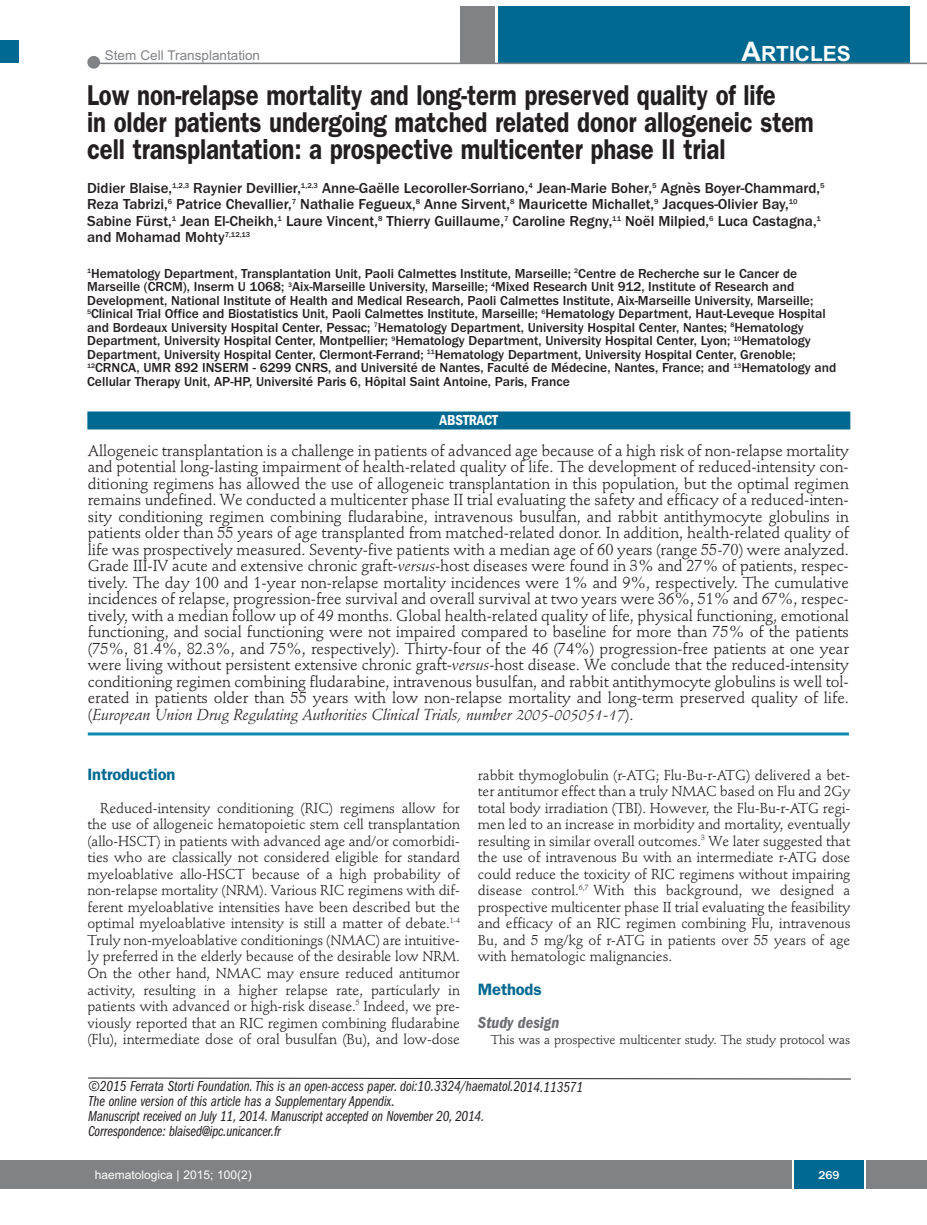
<style>
.page{position:relative;width:927px;height:1225px;background:#fff}
.page>*{position:absolute;margin:0;border:0;box-sizing:border-box;transform-origin:0 0}
.t1{font:600 28.8px/27px "Franklin Gothic";letter-spacing:-.005em;color:#231f20;scale:.83 1}
.t2{font:700 21px "Arial";color:#fff}
.t3{font:600 16.5px "Franklin Gothic";letter-spacing:-.01em;color:#006991}
.t4{font:italic 600 condensed 16.5px "Franklin Gothic";color:#6c6d70}
.t5{font:15.75px/16.5px "Stempel Schneidler";letter-spacing:-.005em;color:#231f20;text-align:justify}
.t6{font:500 15px/16.5px "Franklin Gothic";color:#231f20}
.t7{font:15px/15px "Franklin Gothic Book Cmpr Ital";color:#231f20}
.t8{font:600 condensed 15px "Franklin Gothic";letter-spacing:-.005em;color:#fff}
.t9{font:14.25px/16.5px "Stempel Schneidler";letter-spacing:-.005em;color:#231f20;text-align:justify}
.t10{font:500 13.5px/13.5px "Franklin Gothic";color:#231f20}
.t11{font:13.5px "Arial";color:#808285}
.t12{font:12.75px "Stempel Schneidler";letter-spacing:-.015em;color:#231f20}
.t13{font:12px "Arial";color:#fff}
.t14{font:500 12px "Franklin Gothic";color:#fff}
.s1{font-size:27px}
.s2{font-style:italic}
</style>
<div class="page">
<div style="left:18px;top:1160px;width:909px;height:28px;background:#808285"></div>
<div style="left:498px;top:6px;width:412px;height:56px;background:#006991"></div>
<div style="left:460px;top:6px;width:34px;height:56px;background:#808285"></div>
<div style="left:87px;top:56px;width:13px;height:13px;background:#808285;border-radius:50%"></div>
<hr style="left:95px;top:63px;width:832px;height:1px;background:#808285">
<div style="left:794px;top:1160px;width:70px;height:28px;background:#006991"></div>
<hr style="left:792px;top:1160px;width:2px;height:28px;background:#fff">
<hr style="left:864px;top:1160px;width:2px;height:28px;background:#fff">
<div style="left:0;top:40px;width:19px;height:22px;background:#006991"></div>
<div style="left:0;top:1160px;width:18px;height:28px;background:#808285"></div>
<svg style="left:88px;top:1077px;width:763px;height:2px"></svg>
<hr style="left:88px;top:732px;width:761px;height:3px;background:#0d8aaf">
<div style="left:87px;top:411px;width:763px;height:18px;background:#006991"></div>
<p class="t11" style="left:105px;top:47px;width:157px">Stem Cell Transplantation</p>
<h2 class="t2" style="left:741px;top:42px;width:111px"><span class="s1">A</span>RTICLES</h2>
<h1 class="t1" style="left:87px;top:84px;width:877px">Low non-relapse mortality and long-term preserved quality of life<br>in older patients undergoing matched related donor allogeneic stem cell transplantation: a prospective multicenter phase II trial</h1>
<p class="t6" style="left:87px;top:179px;width:739px">Didier Blaise,<sup>1,2,3</sup> Raynier Devillier,<sup>1,2,3</sup> Anne-Gaëlle Lecoroller-Sorriano,<sup>4</sup> Jean-Marie Boher,<sup>5</sup> Agnès Boyer-Chammard,<sup>5<br></sup>Reza Tabrizi,<sup>6</sup> Patrice Chevallier,<sup>7</sup> Nathalie Fegueux,<sup>8</sup> Anne Sirvent,<sup>8</sup> Mauricette Michallet,<sup>9</sup> Jacques-Olivier Bay,<sup>10<br></sup>Sabine Fürst,<sup>1</sup> Jean El-Cheikh,<sup>1</sup> Laure Vincent,<sup>8</sup> Thierry Guillaume,<sup>7</sup> Caroline Regny,<sup>11</sup> Noël Milpied,<sup>6</sup> Luca Castagna,<sup>1 </sup>and Mohamad Mohty<sup>7,12,13</sup></p>
<p class="t10" style="left:87px;top:266px;width:751px"><sup>1</sup>Hematology Department, Transplantation Unit, Paoli Calmettes Institute, Marseille; <sup>2</sup>Centre de Recherche sur le Cancer de Marseille (CRCM), Inserm U 1068; <sup>3</sup>Aix-Marseille University, Marseille; <sup>4</sup>Mixed Research Unit 912, Institute of Research and Development, National Institute of Health and Medical Research, Paoli Calmettes Institute, Aix-Marseille University, Marseille; <sup>5</sup>Clinical Trial Office and Biostatistics Unit, Paoli Calmettes Institute, Marseille; <sup>6</sup>Hematology Department, Haut-Leveque Hospital and Bordeaux University Hospital Center, Pessac; <sup>7</sup>Hematology Department, University Hospital Center, Nantes; <sup>8</sup>Hematology Department, University Hospital Center, Montpellier; <sup>9</sup>Hematology Department, University Hospital Center, Lyon; <sup>10</sup>Hematology Department, University Hospital Center, Clermont-Ferrand; <sup>11</sup>Hematology Department, University Hospital Center, Grenoble; <sup>12</sup>CRNCA, UMR 892 INSERM - 6299 CNRS, and Université de Nantes, Faculté de Médecine, Nantes, France; and <sup>13</sup>Hematology and Cellular Therapy Unit, AP-HP, Université Paris 6, Hôpital Saint Antoine, Paris, France</p>
<p class="t8" style="left:440px;top:415px;width:60px">ABSTRACT</p>
<p class="t5" style="left:88px;top:443px;width:763px">Allogeneic transplantation is a challenge in patients of advanced age because of a high risk of non-relapse mortality and potential long-lasting impairment of health-related quality of life. The development of reduced-intensity con&shy;ditioning regimens has allowed the use of allogeneic transplantation in this population, but the optimal regimen remains undefined. We conducted a multicenter phase II trial evaluating the safety and efficacy of a reduced-inten&shy;sity conditioning regimen combining fludarabine, intravenous busulfan, and rabbit antithymocyte globulins in patients older than 55 years of age transplanted from matched-related donor. In addition, health-related quality of life was prospectively measured. Seventy-five patients with a median age of 60 years (range 55-70) were analyzed.<br>Grade III-IV acute and extensive chronic graft-<span class="s2">versus</span>-host diseases were found in 3% and 27% of patients, respec&shy;tively. The day 100 and 1-year non-relapse mortality incidences were 1% and 9%, respectively. The cumulative incidences of relapse, progression-free survival and overall survival at two years were 36%, 51% and 67%, respec&shy;tively, with a median follow up of 49 months. Global health-related quality of life, physical functioning, emotional functioning, and social functioning were not impaired compared to baseline for more than 75% of the patients (75%, 81.4%, 82.3%, and 75%, respectively). Thirty-four of the 46 (74%) progression-free patients at one year were living without persistent extensive chronic graft-<span class="s2">versus</span>-host disease. We conclude that the reduced-intensity conditioning regimen combining fludarabine, intravenous busulfan, and rabbit antithymocyte globulins is well tol&shy;erated in patients older than 55 years with low non-relapse mortality and long-term preserved quality of life. (<span class="s2">European Union Drug Regulating Authorities Clinical Trials, number 2005-005051-17</span>).</p>
<p class="t3" style="left:87px;top:768px;width:89px">Introduction</p>
<p class="t9" style="left:87px;top:801px;width:374px;text-indent:13px">Reduced-intensity conditioning (RIC) regimens allow for the use of allogeneic hematopoietic stem cell transplantation (allo-HSCT) in patients with advanced age and/or comorbidi&shy;ties who are classically not considered eligible for standard myeloablative allo-HSCT because of a high probability of non-relapse mortality (NRM). Various RIC regimens with dif&shy;ferent myeloablative intensities have been described but the optimal myeloablative intensity is still a matter of debate.<sup>1-4<br></sup>Truly non-myeloablative conditionings (NMAC) are intuitive&shy;ly preferred in the elderly because of the desirable low NRM.<br>On the other hand, NMAC may ensure reduced antitumor activity, resulting in a higher relapse rate, particularly in patients with advanced or high-risk disease.<sup>5</sup> Indeed, we pre&shy;viously reported that an RIC regimen combining fludarabine (Flu), intermediate dose of oral busulfan (Bu), and low-dose</p>
<p class="t9" style="left:478px;top:768px;width:374px">rabbit thymoglobulin (r-ATG; Flu-Bu-r-ATG) delivered a bet&shy;ter antitumor effect than a truly NMAC based on Flu and 2Gy total body irradiation (TBI). However, the Flu-Bu-r-ATG regi&shy;men led to an increase in morbidity and mortality, eventually resulting in similar overall outcomes.<sup>3</sup> We later suggested that the use of intravenous Bu with an intermediate r-ATG dose could reduce the toxicity of RIC regimens without impairing disease control.<sup>6,7</sup> With this background, we designed a prospective multicenter phase II trial evaluating the feasibility and efficacy of an RIC regimen combining Flu, intravenous Bu, and 5 mg/kg of r-ATG in patients over 55 years of age with hematologic malignancies.</p>
<p class="t3" style="left:478px;top:983px;width:65px">Methods</p>
<p class="t4" style="left:478px;top:1016px;width:83px">Study design</p>
<p class="t12" style="left:491px;top:1034px;width:361px">This was a prospective multicenter study. The study protocol was</p>
<p class="t7" style="left:88px;top:1080px;width:497px">©2015 Ferrata Storti Foundation.This is an open-access paper. doi:10.3324/haematol.2014.113571<br>The online version of this article has a Supplementary Appendix.<br>Manuscript received on July 11, 2014. Manuscript accepted on November 20, 2014.<br>Correspondence: blaised@ipc.unicancer.fr</p>
<p class="t13" style="left:95px;top:1167px;width:158px">haematologica | 2015; 100(2)</p>
<p class="t14" style="left:818px;top:1167px;width:23px">269</p>
</div>
